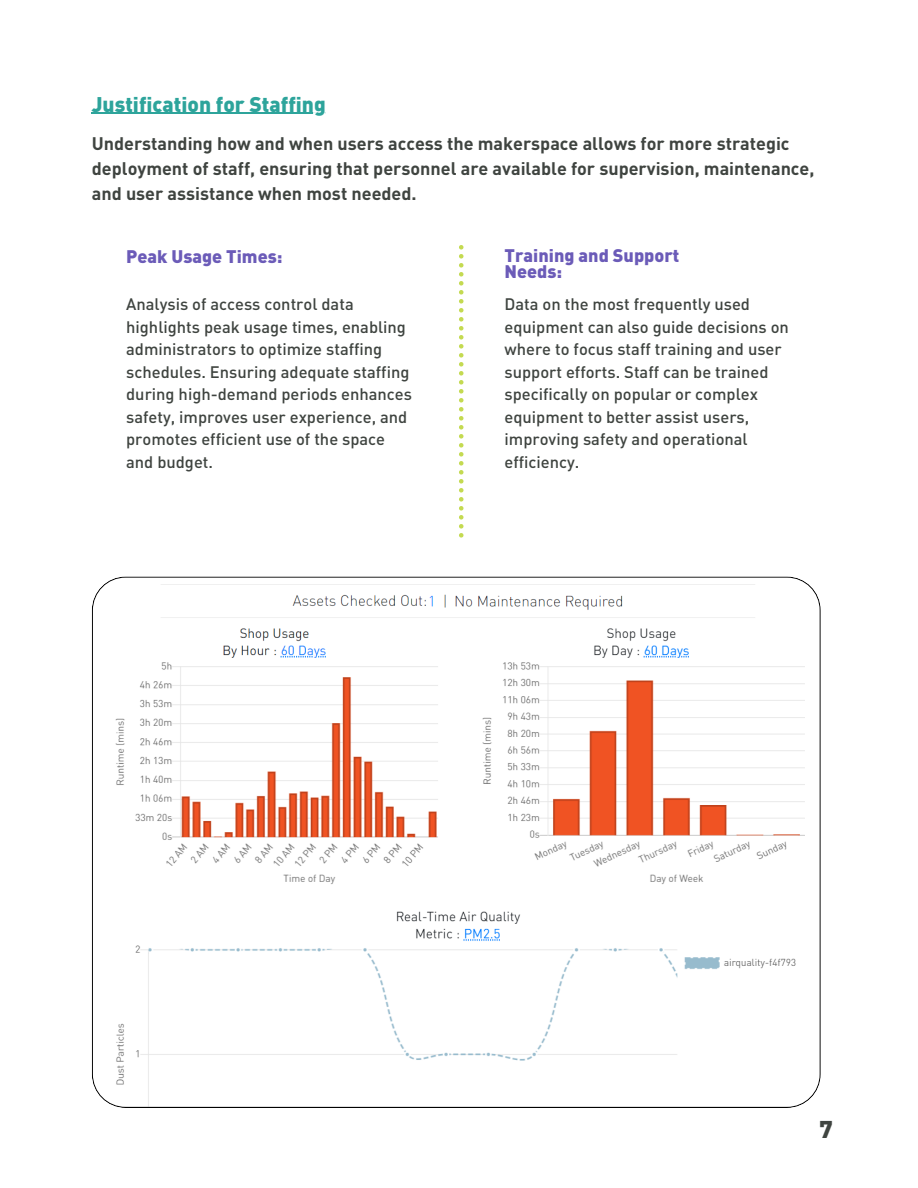
<style>
.page{position:relative;width:918px;height:1188px;background:#fff}
.page>*{position:absolute;margin:0;border:0;box-sizing:border-box;transform-origin:0 0}
.t1{font:900 24px "DIN Pro";color:#3f4440}
.t2{font:900 21px "DIN Pro";color:#2da49b}
.t3{font:700 18px/24.8px "DIN Pro";color:#3f4440}
.t4{font:900 18px/16.8px "DIN Pro";color:#6b5bb8}
.t5{font:500 16.5px/22.5px "DIN Pro";color:#3f4440}
</style>
<div class="page">
<hr style="left:92px;top:113px;width:234px;height:1px;background:#2da49b">
<svg style="left:92px;top:577px;width:729px;height:531px"></svg>
<svg style="left:459px;top:245px;width:4px;height:293px"></svg>
<h1 class="t2" style="left:92px;top:90px;width:236px">Justification for Staffing</h1>
<p class="t3" style="left:92px;top:130px;width:724px">Understanding how and when users access the makerspace allows for more strategic deployment of staff, ensuring that personnel are available for supervision, maintenance, and user assistance when most needed.</p>
<p class="t4" style="left:126px;top:248px;width:158px">Peak Usage Times:</p>
<p class="t5" style="left:126px;top:292px;width:287px">Analysis of access control data highlights peak usage times, enabling administrators to optimize staffing schedules. Ensuring adequate staffing during high-demand periods enhances safety, improves user experience, and promotes efficient use of the space and budget.</p>
<p class="t4" style="left:505px;top:246px;width:176px">Training and Support<br>Needs:</p>
<p class="t5" style="left:505px;top:292px;width:286px">Data on the most frequently used equipment can also guide decisions on where to focus staff training and user support efforts. Staff can be trained specifically on popular or complex equipment to better assist users, improving safety and operational efficiency.</p>
<p class="t1" style="left:820px;top:1113px;width:15px">7</p>
</div>
